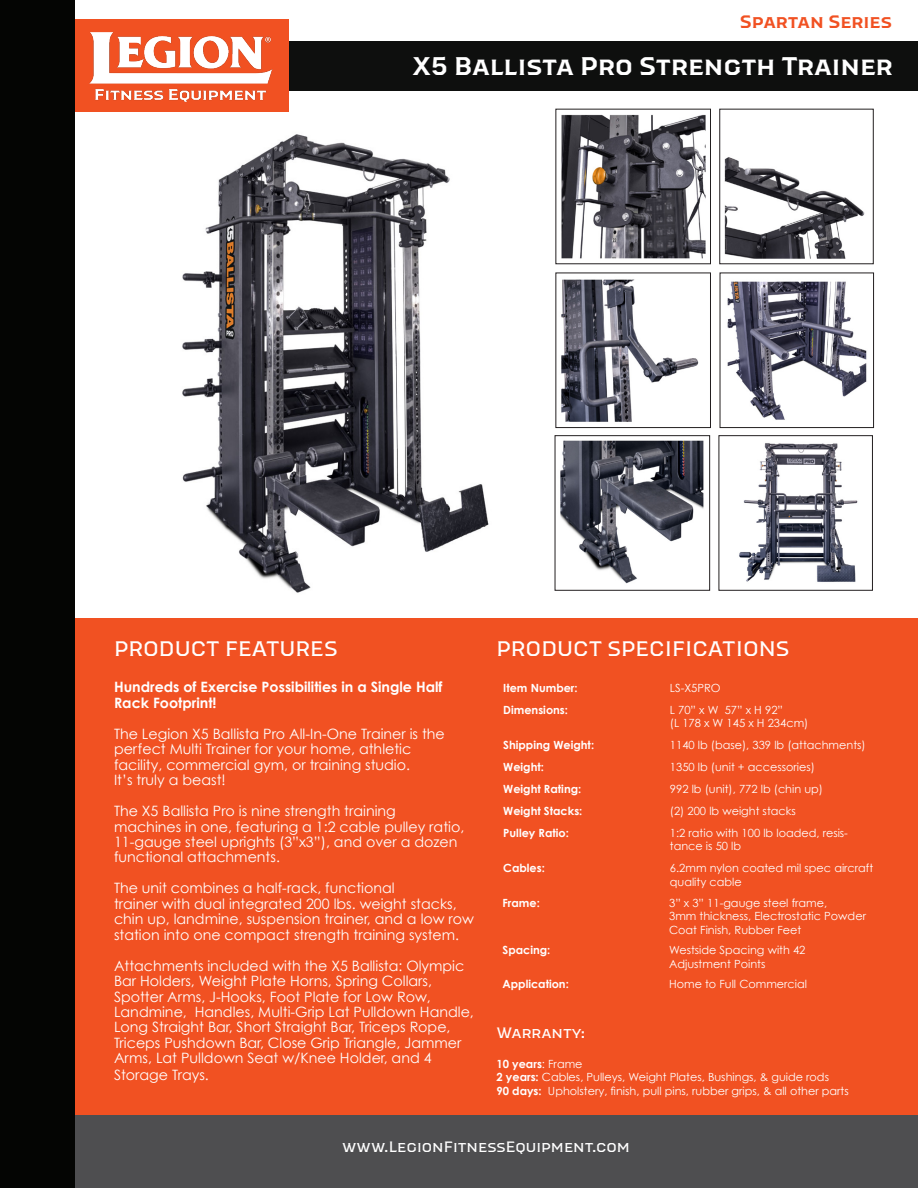
<style>
.page{position:relative;width:918px;height:1188px;background:#fff}
.page>*{position:absolute;margin:0;border:0;box-sizing:border-box;transform-origin:0 0}
.t1{font:700 25.5px "Worker";color:#fff}
.t2{font:21px "Worker";color:#fff}
.t3{font:700 18px "Worker";color:#f15122}
.t4{font:15px "Worker";color:#fff}
.t5{font:14.25px/15.5px "Century Gothic";color:#fff}
.t6{font:700 14.25px/15.8px "Century Gothic";color:#fff}
.t7{font:11.25px/13.5px "Century Gothic";color:#fff}
.t8{font:700 11.25px "Century Gothic";color:#fff}
.s1{font-weight:700}
</style>
<div class="page">
<div style="left:0;top:1115px;width:918px;height:73px;background:#4e4e50"></div>
<div style="left:0;top:618px;width:918px;height:497px;background:#f15122"></div>
<div style="left:0;top:42px;width:918px;height:49px;background:#0e0f0e"></div>
<div style="left:70px;top:19px;width:219px;height:93px;background:#f15122"></div>
<div style="left:0;top:0;width:75px;height:1188px;background:#040503"></div>
<img style="left:89px;top:33px;width:183px;height:68px">
<img style="left:561px;top:114px;width:145px;height:145px">
<img style="left:561px;top:279px;width:138px;height:143px">
<div style="left:556px;top:273px;width:155px;height:155px;border:1px solid #231f20"></div>
<img style="left:560px;top:440px;width:144px;height:144px">
<div style="left:555px;top:435px;width:155px;height:155px;border:1px solid #231f20"></div>
<img style="left:724px;top:157px;width:141px;height:102px">
<img style="left:727px;top:281px;width:140px;height:139px">
<div style="left:720px;top:273px;width:154px;height:155px;border:1px solid #231f20"></div>
<img style="left:739px;top:443px;width:119px;height:139px">
<div style="left:719px;top:435px;width:154px;height:155px;border:1px solid #231f20"></div>
<img style="left:182px;top:134px;width:307px;height:459px">
<p class="t3" style="left:740px;top:12px;width:154px">Spartan Series</p>
<p class="t1" style="left:413px;top:52px;width:482px">X5 Ballista Pro Strength Trainer</p>
<p class="t2" style="left:114px;top:637px;width:225px">PRODUCT FEATURES</p>
<p class="t6" style="left:114px;top:679px;width:330px">Hundreds of Exercise Possibilities in a Single Half<br>Rack Footprint!</p>
<p class="t5" style="left:114px;top:726px;width:332px">The Legion X5 Ballista Pro All-In-One Trainer is the perfect Multi Trainer for your home, athletic facility, commercial gym, or training studio.<br>It’s truly a beast!</p>
<p class="t5" style="left:114px;top:803px;width:352px">The X5 Ballista Pro is nine strength training machines in one, featuring a 1:2 cable pulley ratio, 11-gauge steel uprights (3”x3”), and over a dozen functional attachments.</p>
<p class="t5" style="left:114px;top:880px;width:362px">The unit combines a half-rack, functional<br>trainer with dual integrated 200 lbs. weight stacks, chin up, landmine, suspension trainer, and a low row station into one compact strength training system.</p>
<p class="t5" style="left:114px;top:957px;width:361px">Attachments included with the X5 Ballista: Olympic Bar Holders, Weight Plate Horns, Spring Collars, Spotter Arms, J-Hooks, Foot Plate for Low Row, Landmine, Handles, Multi-Grip Lat Pulldown Handle, Long Straight Bar, Short Straight Bar, Triceps Rope, Triceps Pushdown Bar, Close Grip Triangle, Jammer Arms, Lat Pulldown Seat w/Knee Holder, and 4<br>Storage Trays.</p>
<p class="t2" style="left:496px;top:637px;width:294px">PRODUCT SPECIFICATIONS</p>
<p class="t8" style="left:503px;top:681px;width:76px">Item Number:</p>
<p class="t7" style="left:670px;top:681px;width:52px">LS-X5PRO</p>
<p class="t8" style="left:503px;top:702px;width:66px">Dimensions:</p>
<p class="t7" style="left:670px;top:703px;width:140px">L 70” x W 57” x H 92”<br>(L 178 x W 145 x H 234cm)</p>
<p class="t8" style="left:503px;top:738px;width:92px">Shipping Weight:</p>
<p class="t7" style="left:670px;top:738px;width:197px">1140 lb (base), 339 lb (attachments)</p>
<p class="t8" style="left:503px;top:760px;width:42px">Weight:</p>
<p class="t7" style="left:670px;top:760px;width:147px">1350 lb (unit + accessories)</p>
<p class="t8" style="left:503px;top:782px;width:80px">Weight Rating:</p>
<p class="t7" style="left:670px;top:782px;width:155px">992 lb (unit), 772 lb (chin up)</p>
<p class="t8" style="left:503px;top:804px;width:81px">Weight Stacks:</p>
<p class="t7" style="left:670px;top:804px;width:127px">(2) 200 lb weight stacks</p>
<p class="t8" style="left:503px;top:826px;width:67px">Pulley Ratio:</p>
<p class="t7" style="left:670px;top:826px;width:180px">1:2 ratio with 100 lb loaded, resis&shy;tance is 50 lb</p>
<p class="t8" style="left:503px;top:861px;width:43px">Cables:</p>
<p class="t7" style="left:670px;top:861px;width:205px">6.2mm nylon coated mil spec aircraft quality cable</p>
<p class="t8" style="left:502px;top:896px;width:39px">Frame:</p>
<p class="t7" style="left:669px;top:896px;width:198px">3” x 3” 11-gauge steel frame,<br>3mm thickness, Electrostatic Powder<br>Coat Finish, Rubber Feet</p>
<p class="t8" style="left:502px;top:943px;width:49px">Spacing:</p>
<p class="t7" style="left:669px;top:943px;width:138px">Westside Spacing with 42<br>Adjustment Points</p>
<p class="t8" style="left:502px;top:977px;width:68px">Application:</p>
<p class="t7" style="left:669px;top:977px;width:139px">Home to Full Commercial</p>
<p class="t4" style="left:496px;top:1024px;width:90px">Warranty:</p>
<p class="t7" style="left:496px;top:1057px;width:354px"><span class="s1">10 years</span>: Frame<br><span class="s1">2 years:</span> Cables, Pulleys, Weight Plates, Bushings, &amp; guide rods<br><span class="s1">90 days:</span> Upholstery, finish, pull pins, rubber grips, &amp; all other parts</p>
<p class="t4" style="left:342px;top:1139px;width:289px">www.LegionFitnessEquipment.com</p>
</div>
